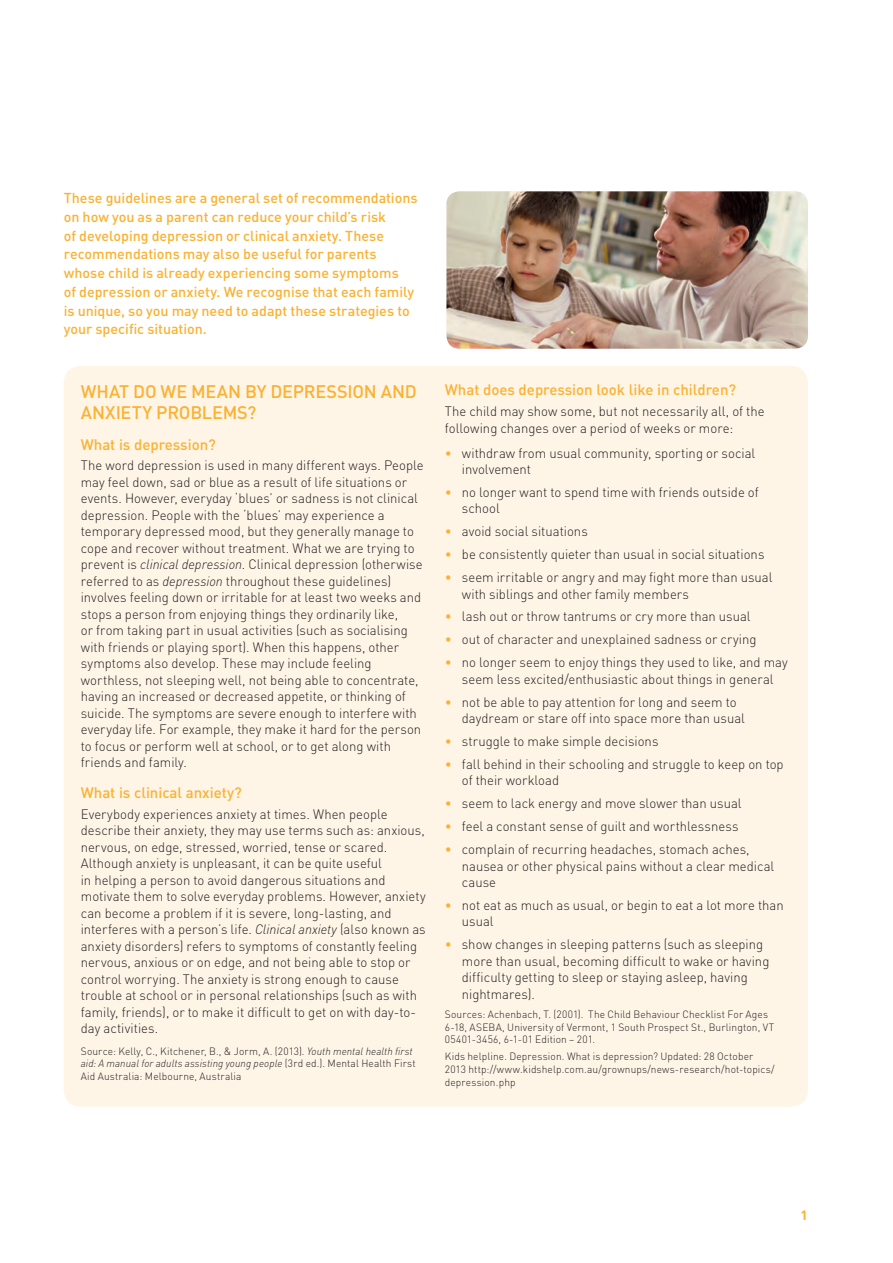
<style>
.page{position:relative;width:893px;height:1263px;background:#fff}
.page>*{position:absolute;margin:0;border:0;box-sizing:border-box;transform-origin:0 0}
.t1{font:500 18px/21px "DIN";letter-spacing:-.01em;color:#fbb131}
.t2{font:500 15px "DIN";color:#fbb131}
.t3{font:500 14.25px/18.8px "DIN";color:#fbb131}
.t4{font:300 13.5px/16.5px "DIN";color:#231f20}
.t5{font:700 13.35px "DIN";color:#fbb131}
.t6{font:300 10.5px/12.8px "DIN";letter-spacing:.015em;color:#231f20}
.s1{font-style:italic}
.s2{color:#fbb131}
</style>
<div class="page">
<div style="left:64px;top:366px;width:744px;height:741px;background:#fef5e7;border-radius:17px"></div>
<img style="left:446px;top:191px;width:362px;height:158px;border-radius:13px">
<p class="t3" style="left:64px;top:190px;width:355px">These guidelines are a general set of recommendations on how you as a parent can reduce your child’s risk<br>of developing depression or clinical anxiety. These recommendations may also be useful for parents whose child is already experiencing some symptoms<br>of depression or anxiety. We recognise that each family is unique, so you may need to adapt these strategies to your specifc situation.</p>
<h1 class="t1" style="left:81px;top:383px;width:338px">WHAT DO WE MEAN BY DEPRESSION AND<br>ANXIETY PROBLEMS?</h1>
<p class="t2" style="left:81px;top:439px;width:137px">What is depression?</p>
<p class="t4" style="left:81px;top:459px;width:344px">The word depression is used in many different ways. People may feel down, sad or blue as a result of life situations or events. However, everyday ‘blues’ or sadness is not clinical depression. People with the ‘blues’ may experience a temporary depressed mood, but they generally manage to cope and recover without treatment. What we are trying to prevent is <span class="s1">clinical depression</span>. Clinical depression (otherwise referred to as <span class="s1">depression</span> throughout these guidelines) involves feeling down or irritable for at least two weeks and stops a person from enjoying things they ordinarily like,<br>or from taking part in usual activities (such as socialising with friends or playing sport). When this happens, other symptoms also develop. These may include feeling worthless, not sleeping well, not being able to concentrate, having an increased or decreased appetite, or thinking of suicide. The symptoms are severe enough to interfere with everyday life. For example, they make it hard for the person to focus or perform well at school, or to get along with friends and family.</p>
<p class="t2" style="left:81px;top:787px;width:162px">What is clinical anxiety?</p>
<p class="t4" style="left:81px;top:807px;width:346px">Everybody experiences anxiety at times. When people describe their anxiety, they may use terms such as: anxious, nervous, on edge, stressed, worried, tense or scared.<br>Although anxiety is unpleasant, it can be quite useful<br>in helping a person to avoid dangerous situations and motivate them to solve everyday problems. However, anxiety can become a problem if it is severe, long-lasting, and interferes with a person’s life. <span class="s1">Clinical anxiety</span> (also known as anxiety disorders) refers to symptoms of constantly feeling nervous, anxious or on edge, and not being able to stop or control worrying. The anxiety is strong enough to cause trouble at school or in personal relationships (such as with family, friends), or to make it diffcult to get on with day-to&shy;day activities.</p>
<p class="t6" style="left:81px;top:1046px;width:336px">Source: Kelly, C., Kitchener, B., &amp; Jorm, A. (2013). <span class="s1">Youth mental health frst aid: A manual for adults assisting young people</span> (3rd ed.). Mental Health First<br>Aid Australia: Melbourne, Australia</p>
<p class="t2" style="left:445px;top:385px;width:293px">What does depression look like in children?</p>
<p class="t4" style="left:445px;top:405px;width:321px">The child may show some, but not necessarily all, of the following changes over a period of weeks or more:</p>
<p class="t4" style="left:462px;top:446px;width:295px;text-indent:-17px"><span class="s2">•</span> withdraw from usual community, sporting or social involvement</p>
<p class="t4" style="left:462px;top:485px;width:298px;text-indent:-17px"><span class="s2">•</span> no longer want to spend time with friends outside of school</p>
<p class="t4" style="left:445px;top:525px;width:144px"><span class="s2">•</span> avoid social situations</p>
<p class="t4" style="left:445px;top:548px;width:321px"><span class="s2">•</span> be consistently quieter than usual in social situations</p>
<p class="t4" style="left:462px;top:571px;width:312px;text-indent:-17px"><span class="s2">•</span> seem irritable or angry and may fght more than usual with siblings and other family members</p>
<p class="t4" style="left:445px;top:610px;width:307px"><span class="s2">•</span> lash out or throw tantrums or cry more than usual</p>
<p class="t4" style="left:445px;top:633px;width:313px"><span class="s2">•</span> out of character and unexplained sadness or crying</p>
<p class="t4" style="left:445px;top:656px;width:344px;text-align:center"><span class="s2">•</span> no longer seem to enjoy things they used to like, and may seem less excited/enthusiastic about things in general</p>
<p class="t4" style="left:462px;top:695px;width:285px;text-indent:-17px"><span class="s2">•</span> not be able to pay attention for long and seem to daydream or stare off into space more than usual</p>
<p class="t4" style="left:445px;top:734px;width:215px"><span class="s2">•</span> struggle to make simple decisions</p>
<p class="t4" style="left:462px;top:757px;width:323px;text-indent:-17px"><span class="s2">•</span> fall behind in their schooling and struggle to keep on top of their workload</p>
<p class="t4" style="left:445px;top:797px;width:298px"><span class="s2">•</span> seem to lack energy and move slower than usual</p>
<p class="t4" style="left:445px;top:820px;width:295px"><span class="s2">•</span> feel a constant sense of guilt and worthlessness</p>
<p class="t4" style="left:462px;top:842px;width:314px;text-indent:-17px"><span class="s2">•</span> complain of recurring headaches, stomach aches, nausea or other physical pains without a clear medical cause</p>
<p class="t4" style="left:462px;top:898px;width:323px;text-indent:-17px"><span class="s2">•</span> not eat as much as usual, or begin to eat a lot more than usual</p>
<p class="t4" style="left:462px;top:938px;width:309px;text-indent:-17px"><span class="s2">•</span> show changes in sleeping patterns (such as sleeping more than usual, becoming diffcult to wake or having diffculty getting to sleep or staying asleep, having nightmares).</p>
<p class="t6" style="left:445px;top:1009px;width:331px">Sources: Achenbach, T. (2001). The Child Behaviour Checklist For Ages<br>6-18, ASEBA, University of Vermont, 1 South Prospect St., Burlington, VT<br>05401-3456, 6-1-01 Edition – 201.</p>
<p class="t6" style="left:445px;top:1051px;width:331px">Kids helpline. Depression. What is depression? Updated: 28 October<br>2013 http://www.kidshelp.com.au/grownups/news-research/hot-topics/ depression.php</p>
<p class="t5" style="left:801px;top:1211px;width:9px">1</p>
</div>
